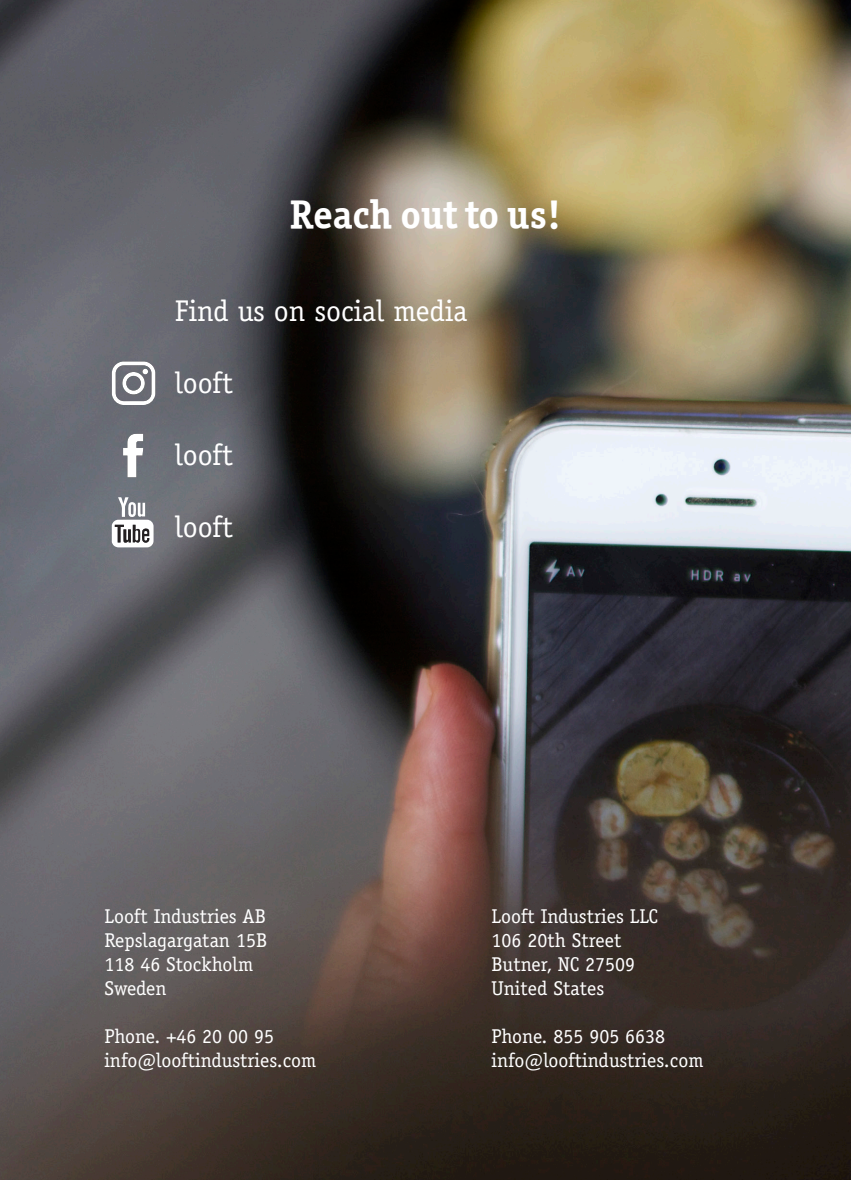
<style>
.page{position:relative;width:851px;height:1180px;background:#fff}
.page>*{position:absolute;margin:0;border:0;box-sizing:border-box;transform-origin:0 0}
.t1{font:40px "Officina Serif ITCTT Bold";color:#fff}
.t2{font:30px "Officina Serif Std";color:#fff}
.t3{font:20px "Officina Serif Std";color:#fff}
</style>
<div class="page">
<img style="left:0;top:0;width:850px;height:1179px">
<svg style="left:123px;top:433px;width:20px;height:44px"></svg>
<svg style="left:112px;top:361px;width:43px;height:44px"></svg>
<svg style="left:112px;top:497px;width:41px;height:50px"></svg>
<p class="t1" style="left:290px;top:190px;width:272px">Reach out to us!</p>
<p class="t2" style="left:175px;top:293px;width:294px">Find us on social media</p>
<p class="t2" style="left:175px;top:365px;width:60px">looft</p>
<p class="t2" style="left:175px;top:437px;width:60px">looft</p>
<p class="t2" style="left:175px;top:509px;width:60px">looft</p>
<p class="t3" style="left:104px;top:904px;width:163px">Looft Industries AB</p>
<p class="t3" style="left:104px;top:928px;width:164px">Repslagargatan 15B</p>
<p class="t3" style="left:104px;top:952px;width:150px">118 46 Stockholm</p>
<p class="t3" style="left:104px;top:976px;width:64px">Sweden</p>
<p class="t3" style="left:104px;top:1024px;width:171px">Phone. +46 20 00 95</p>
<p class="t3" style="left:104px;top:1048px;width:213px">info@looftindustries.com</p>
<p class="t3" style="left:491px;top:904px;width:168px">Looft Industries LLC</p>
<p class="t3" style="left:491px;top:928px;width:131px">106 20th Street</p>
<p class="t3" style="left:491px;top:952px;width:145px">Butner, NC 27509</p>
<p class="t3" style="left:491px;top:976px;width:114px">United States</p>
<p class="t3" style="left:491px;top:1024px;width:175px">Phone. 855 905 6638</p>
<p class="t3" style="left:491px;top:1048px;width:213px">info@looftindustries.com</p>
</div>
